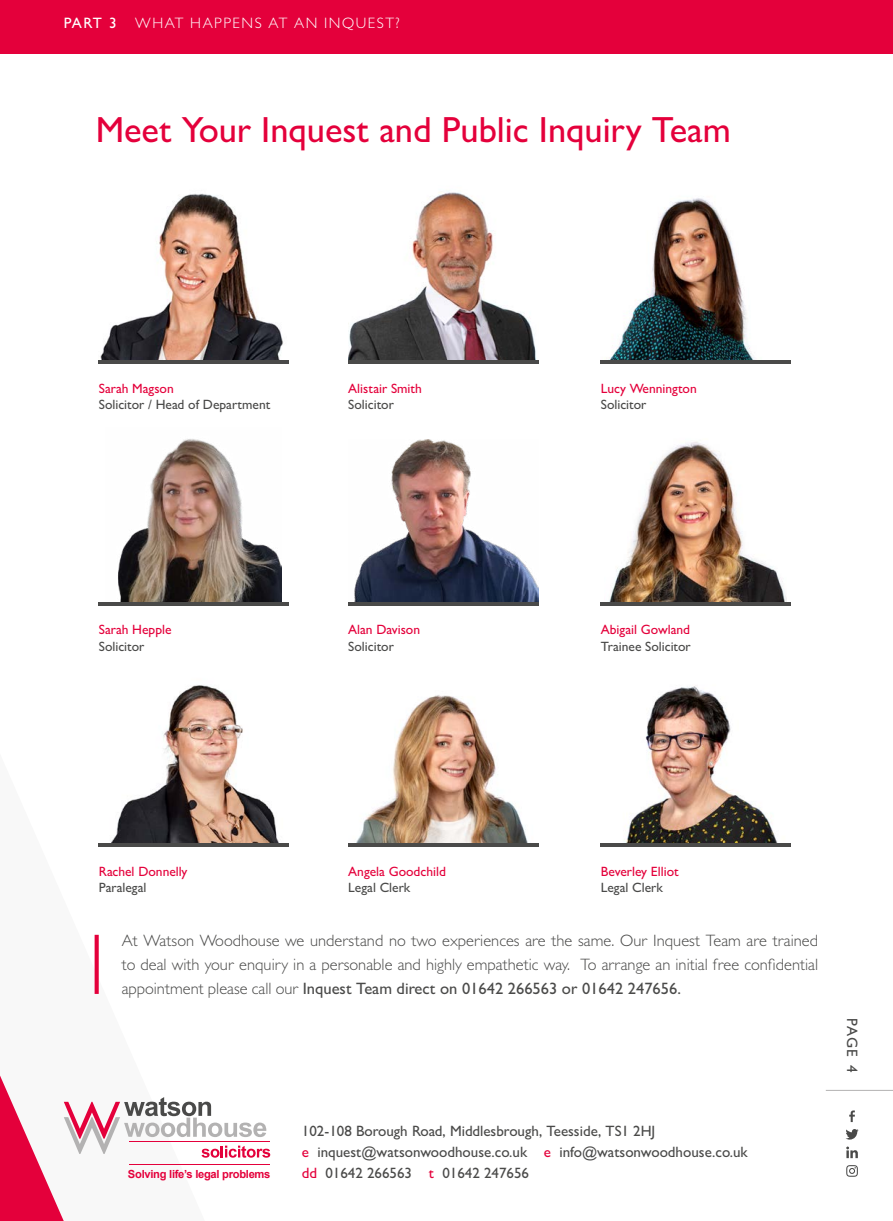
<style>
.page{position:relative;width:893px;height:1221px;background:#fff}
.page>*{position:absolute;margin:0;border:0;box-sizing:border-box;transform-origin:0 0}
.t1{font:500 36.45px "Gill Sans";color:#e4003b}
.t2{font:300 16.5px/24px "Gill Sans";color:#4a4a49;text-align:justify}
.t3{font:300 15.15px "Gill Sans";letter-spacing:.1em;color:#fff}
.t4{font:500 15.15px "Gill Sans";color:#4a4a49}
.t5{font:500 15px/21px "Gill Sans";color:#4a4a49}
.t6{font:500 13.5px "Gill Sans";color:#e4003b}
.t7{font:500 13.5px "Gill Sans";color:#4a4a49}
.t8{font:700 11.1px "Arial";letter-spacing:-.025em;color:#e4003b}
.s1{font-weight:500}
.s2{color:#e4003b}
</style>
<div class="page">
<div style="left:0;top:0;width:893px;height:53px;background:#e4003b"></div>
<svg style="left:849px;top:1110px;width:6px;height:11px"></svg>
<svg style="left:846px;top:1129px;width:13px;height:10px"></svg>
<svg style="left:846px;top:1165px;width:12px;height:11px"></svg>
<svg style="left:846px;top:1146px;width:12px;height:12px"></svg>
<hr style="left:826px;top:1089px;width:67px;height:1px;background:#b3b2b2">
<svg style="left:0;top:1075px;width:270px;height:145px"></svg>
<hr style="left:129px;top:1140px;width:140px;height:1px;background:#e4003b">
<hr style="left:129px;top:1163px;width:140px;height:1px;background:#e4003b">
<svg style="left:95px;top:934px;width:4px;height:59px"></svg>
<img style="left:348px;top:191px;width:189px;height:169px">
<hr style="left:348px;top:360px;width:190px;height:3px;background:#4a4a49">
<img style="left:100px;top:193px;width:183px;height:167px">
<hr style="left:99px;top:360px;width:190px;height:3px;background:#4a4a49">
<img style="left:609px;top:441px;width:178px;height:160px">
<svg style="left:601px;top:601px;width:190px;height:4px"></svg>
<img style="left:354px;top:440px;width:184px;height:161px">
<svg style="left:348px;top:601px;width:190px;height:4px"></svg>
<img style="left:356px;top:695px;width:172px;height:148px">
<hr style="left:348px;top:843px;width:190px;height:4px;background:#4a4a49">
<img style="left:624px;top:686px;width:154px;height:157px">
<hr style="left:601px;top:843px;width:190px;height:4px;background:#4a4a49">
<img style="left:608px;top:198px;width:147px;height:162px">
<hr style="left:601px;top:360px;width:190px;height:3px;background:#4a4a49">
<img style="left:118px;top:439px;width:164px;height:162px">
<svg style="left:99px;top:601px;width:190px;height:4px"></svg>
<img style="left:111px;top:685px;width:168px;height:158px">
<hr style="left:99px;top:843px;width:190px;height:4px;background:#4a4a49">
<p class="t3" style="left:64px;top:14px;width:337px"><span class="s1">PART 3</span> WHAT HAPPENS AT AN INQUEST?</p>
<h1 class="t1" style="left:96px;top:108px;width:637px">Meet Your Inquest and Public Inquiry Team</h1>
<p class="t6" style="left:99px;top:380px;width:76px">Sarah Magson</p>
<p class="t7" style="left:99px;top:396px;width:173px">Solicitor / Head of Department</p>
<p class="t6" style="left:348px;top:380px;width:75px">Alistair Smith</p>
<p class="t7" style="left:348px;top:396px;width:47px">Solicitor</p>
<p class="t6" style="left:99px;top:621px;width:74px">Sarah Hepple</p>
<p class="t7" style="left:99px;top:638px;width:47px">Solicitor</p>
<p class="t6" style="left:348px;top:621px;width:73px">Alan Davison</p>
<p class="t7" style="left:348px;top:638px;width:47px">Solicitor</p>
<p class="t6" style="left:601px;top:380px;width:97px">Lucy Wennington</p>
<p class="t7" style="left:601px;top:396px;width:47px">Solicitor</p>
<p class="t6" style="left:601px;top:621px;width:91px">Abigail Gowland</p>
<p class="t7" style="left:601px;top:638px;width:91px">Trainee Solicitor</p>
<p class="t6" style="left:99px;top:863px;width:90px">Rachel Donnelly</p>
<p class="t7" style="left:99px;top:879px;width:49px">Paralegal</p>
<p class="t6" style="left:348px;top:863px;width:99px">Angela Goodchild</p>
<p class="t7" style="left:348px;top:879px;width:64px">Legal Clerk</p>
<p class="t6" style="left:601px;top:863px;width:80px">Beverley Elliot</p>
<p class="t7" style="left:601px;top:879px;width:64px">Legal Clerk</p>
<p class="t2" style="left:122px;top:928px;width:698px">At Watson Woodhouse we understand no two experiences are the same. Our Inquest Team are trained to deal with your enquiry in a personable and highly empathetic way. To arrange an initial free confidential appointment please call our <span class="s1">Inquest Team direct on 01642 266563 or 01642 247656.</span></p>
<p class="t5" style="left:302px;top:1120px;width:447px">102-108 Borough Road, Middlesbrough, Teesside, TS1 2HJ<br><span class="s2">e</span> inquest@watsonwoodhouse.co.uk <span class="s2">e</span> info@watsonwoodhouse.co.uk</p>
<p class="t8" style="left:128px;top:1166px;width:144px">Solving life’s legal problems</p>
<p class="t5" style="left:302px;top:1162px;width:229px"><span class="s2">dd</span> 01642 266563 <span class="s2">t</span> 01642 247656</p>
<p class="t4" style="left:861px;top:1017px;width:56px;rotate:90deg">PAGE 4</p>
</div>
